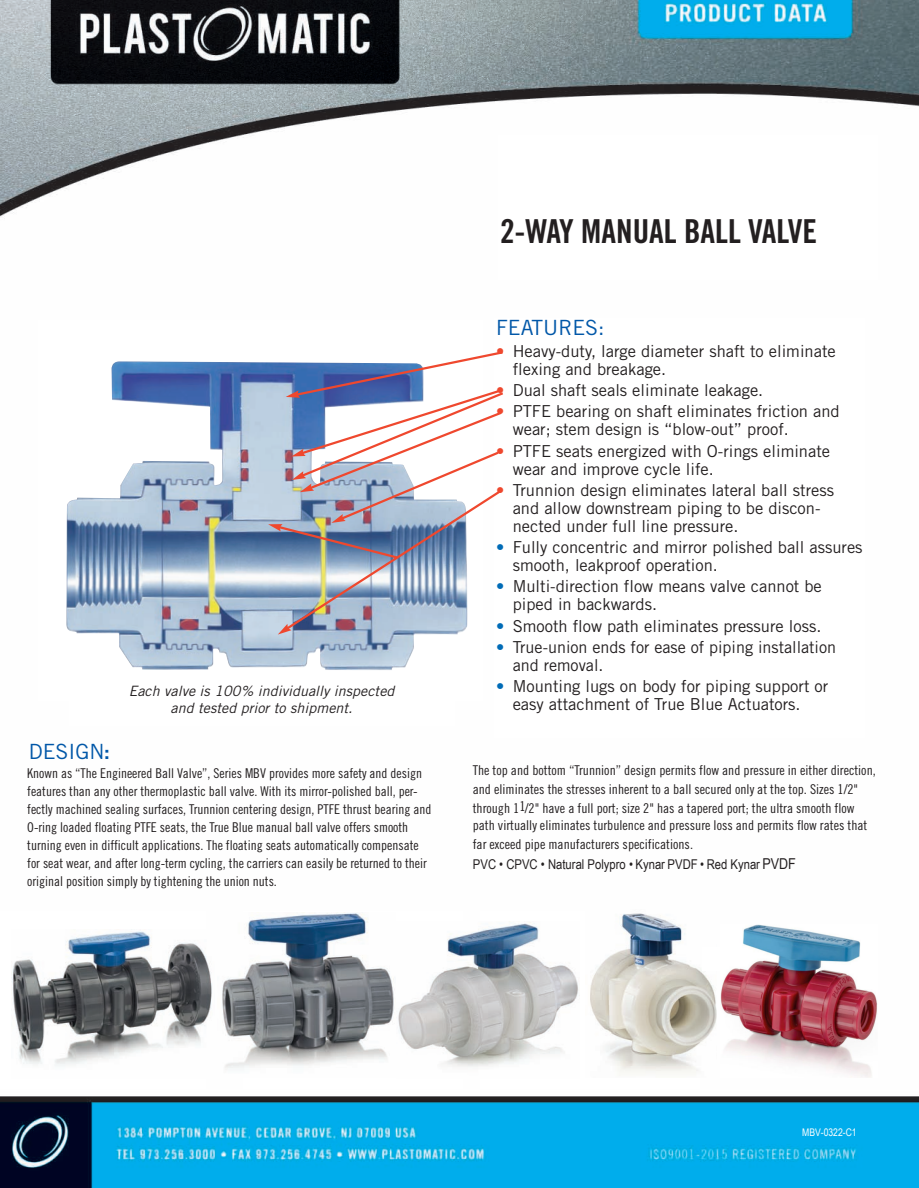
<style>
.page{position:relative;width:919px;height:1188px;background:#fff}
.page>*{position:absolute;margin:0;border:0;box-sizing:border-box;transform-origin:0 0}
.t1{font:33px "Trade Gothic Bold Cond Twenty";color:#231f20}
.t2{font:21px "Trade Gothic";color:#0157a8}
.t3{font:16.5px/18px "Trade Gothic";color:#231f20}
.t4{font:italic 14.25px/17.1px "Trade Gothic";letter-spacing:.005em;color:#231f20;text-align:center}
.t5{font:13.5px/18px "Trade Gothic Cond Eighteen";color:#231f20}
.t6{font:13.5px "Arial Narrow";color:#231f20}
.t7{font:10.5px "Arial Narrow";color:#fff}
.s1{font-family:"Helvetica Neue";font-weight:700;font-size:18px}
.s2{color:#ef482e}
.s3{color:#006cb7}
.s4{font-size:15px}
</style>
<div class="page">
<img style="left:0;top:0;width:918px;height:1188px">
<div style="left:498px;top:135px;width:379px;height:145px;background:#fff"></div>
<div style="left:494px;top:318px;width:370px;height:420px;background:#fff"></div>
<div style="left:38px;top:320px;width:444px;height:381px;background:#fff"></div>
<img style="left:66px;top:361px;width:348px;height:309px">
<div style="left:69px;top:684px;width:385px;height:41px;background:#fff"></div>
<svg style="left:268px;top:350px;width:235px;height:285px"></svg>
<div style="left:0;top:911px;width:206px;height:178px;background:#fff"></div>
<div style="left:243px;top:911px;width:220px;height:178px;background:#fff"></div>
<img style="left:12px;top:929px;width:202px;height:150px">
<div style="left:479px;top:911px;width:220px;height:178px;background:#fff"></div>
<img style="left:398px;top:921px;width:181px;height:158px">
<img style="left:585px;top:905px;width:131px;height:173px">
<img style="left:720px;top:925px;width:156px;height:153px">
<img style="left:702px;top:948px;width:21px;height:22px">
<img style="left:218px;top:912px;width:177px;height:166px">
<h2 class="t2" style="left:29px;top:744px;width:82px">DESIGN<span class="s1">:</span></h2>
<p class="t4" style="left:129px;top:684px;width:267px">Each valve is 100% individually inspected and tested prior to shipment.</p>
<h1 class="t1" style="left:500px;top:219px;width:319px">2-WAY MANUAL BALL VALVE</h1>
<h2 class="t2" style="left:496px;top:320px;width:110px">FEATURES:</h2>
<p class="t3" style="left:512px;top:344px;width:324px;text-indent:-16px"><span class="s2">•</span> Heavy-duty, large diameter shaft to eliminate flexing and breakage.</p>
<p class="t3" style="left:496px;top:383px;width:268px"><span class="s2">•</span> Dual shaft seals eliminate leakage.</p>
<p class="t3" style="left:512px;top:404px;width:328px;text-indent:-16px"><span class="s2">•</span> PTFE bearing on shaft eliminates friction and wear; stem design is “blow-out” proof.</p>
<p class="t3" style="left:512px;top:443px;width:319px;text-indent:-16px"><span class="s2">•</span> PTFE seats energized with O-rings eliminate wear and improve cycle life.</p>
<p class="t3" style="left:512px;top:483px;width:323px;text-indent:-16px"><span class="s2">•</span> Trunnion design eliminates lateral ball stress and allow downstream piping to be discon&shy;nected under full line pressure.</p>
<p class="t3" style="left:512px;top:540px;width:351px;text-indent:-16px"><span class="s3">•</span> Fully concentric and mirror polished ball assures smooth, leakproof operation.</p>
<p class="t3" style="left:512px;top:579px;width:310px;text-indent:-16px"><span class="s3">•</span> Multi-direction flow means valve cannot be piped in backwards.</p>
<p class="t3" style="left:496px;top:618px;width:326px"><span class="s3">•</span> Smooth flow path eliminates pressure loss.</p>
<p class="t3" style="left:512px;top:640px;width:325px;text-indent:-17px"><span class="s3">•</span> True-union ends for ease of piping installation and removal.</p>
<p class="t3" style="left:512px;top:679px;width:317px;text-indent:-16px"><span class="s3">•</span> Mounting lugs on body for piping support or easy attachment of True Blue Actuators.</p>
<p class="t5" style="left:27px;top:765px;width:405px">Known as “The Engineered Ball Valve”, Series MBV provides more safety and design features than any other thermoplastic ball valve. With its mirror-polished ball, per&shy;fectly machined sealing surfaces, Trunnion centering design, PTFE thrust bearing and O-ring loaded floating PTFE seats, the True Blue manual ball valve offers smooth turning even in difficult applications. The floating seats automatically compensate for seat wear, and after long-term cycling, the carriers can easily be returned to their original position simply by tightening the union nuts.</p>
<p class="t5" style="left:472px;top:763px;width:404px">The top and bottom “Trunnion” design permits flow and pressure in either direction, and eliminates the stresses inherent to a ball secured only at the top. Sizes 1/2"</p>
<p class="t5" style="left:472px;top:801px;width:396px;line-height:17.1px">through 11/2" have a full port; size 2" has a tapered port; the ultra smooth flow path virtually eliminates turbulence and pressure loss and permits flow rates that</p>
<p class="t5" style="left:472px;top:837px;width:222px">far exceed pipe manufacturers specifications.</p>
<p class="t6" style="left:473px;top:854px;width:324px">PVC • CPVC • Natural Polypro • Kynar PVDF • Red Kynar <span class="s4">PVDF</span></p>
<p class="t7" style="left:802px;top:1125px;width:56px">MBV-0322-C1</p>
</div>
